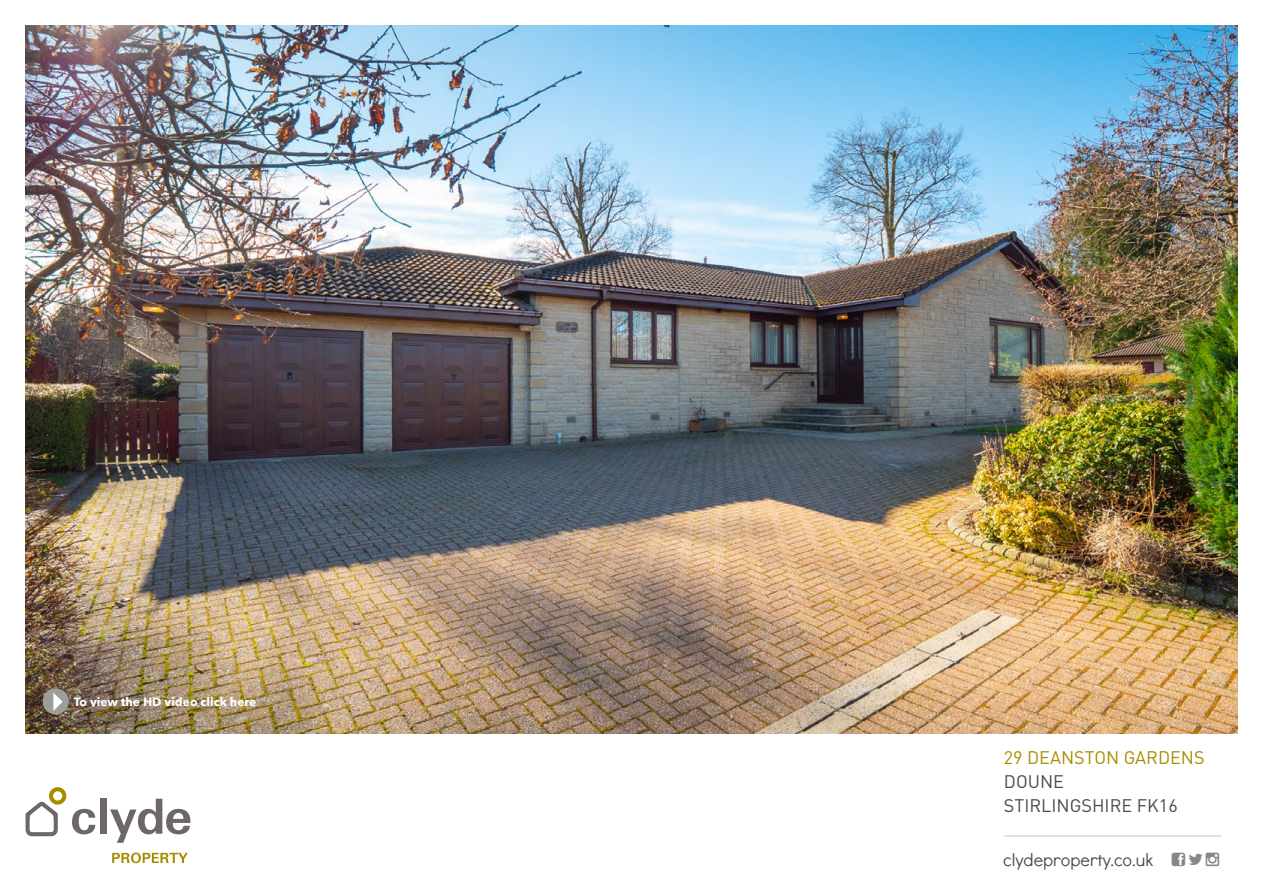
<style>
.page{position:relative;width:1263px;height:893px;background:#fff}
.page>*{position:absolute;margin:0;border:0;box-sizing:border-box;transform-origin:0 0}
.t1{font:18px/24px "DIN";color:#4a4a49}
.t2{font:18px "Didact Gothic";color:#4a4a49}
.t3{font:18px "DIN";color:#a88c00}
.t4{font:700 12px "Avenir Next";color:#fff}
</style>
<div class="page">
<div style="left:49px;top:787px;width:17px;height:18px;border:4px solid #a88c00;border-radius:50%"></div>
<svg style="left:72px;top:809px;width:23px;height:25px"></svg>
<div style="left:100px;top:799px;width:7px;height:35px;background:#6d6767"></div>
<svg style="left:110px;top:799px;width:80px;height:44px"></svg>
<svg style="left:112px;top:853px;width:76px;height:10px"></svg>
<svg style="left:26px;top:800px;width:34px;height:37px"></svg>
<img style="left:26px;top:26px;width:1211px;height:708px">
<hr style="left:1004px;top:836px;width:217px;height:1px;background:#878787">
<div style="left:43px;top:688px;width:26px;height:26px;background:#9d9d9c;border-radius:50%"></div>
<svg style="left:53px;top:693px;width:10px;height:18px"></svg>
<p class="t4" style="left:74px;top:692px;width:184px">To view the HD video click here</p>
<h1 class="t3" style="left:1004px;top:747px;width:202px">29 DEANSTON GARDENS</h1>
<h1 class="t1" style="left:1004px;top:769px;width:175px">DOUNE<br>STIRLINGSHIRE FK16</h1>
<h1 class="t2" style="left:1003px;top:847px;width:152px">clydeproperty.co.uk</h1>
</div>
